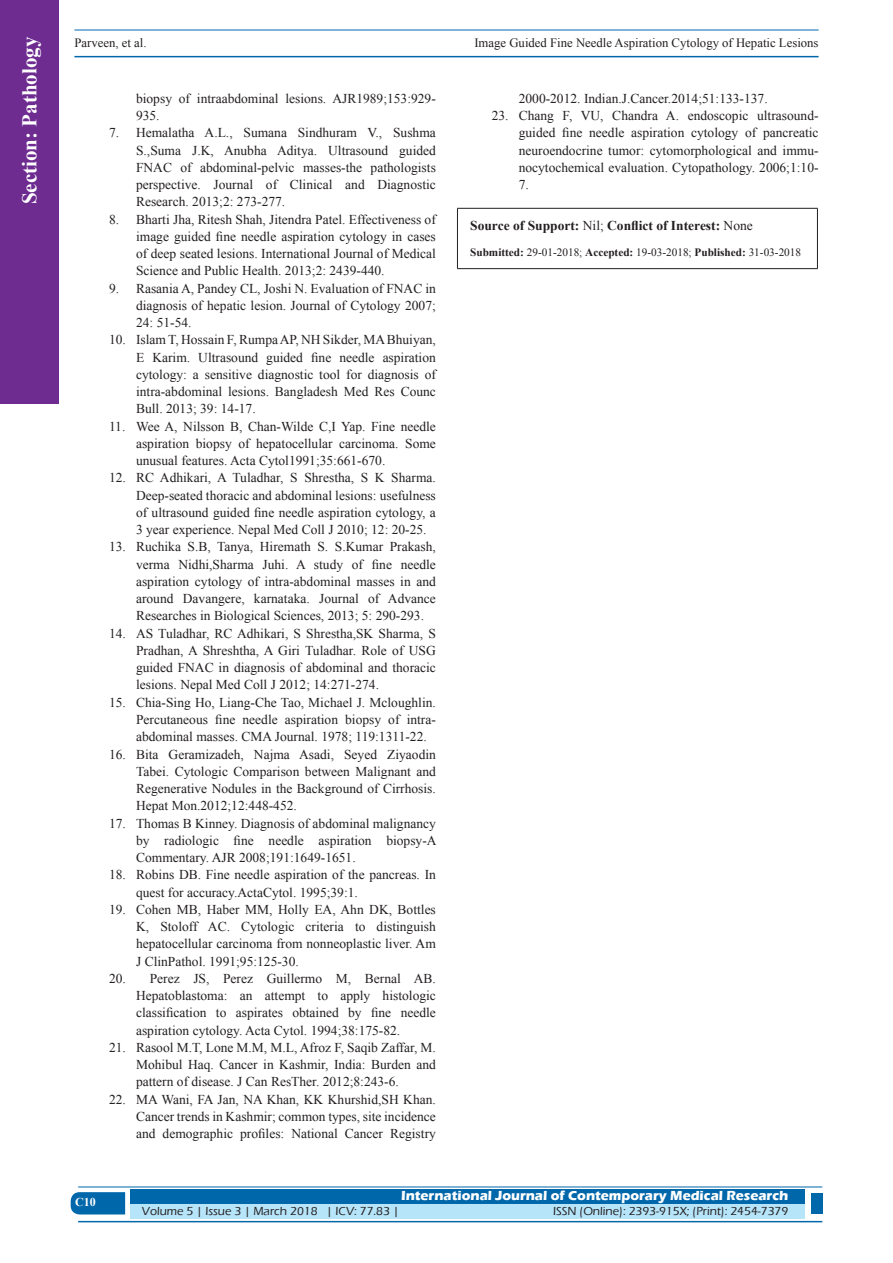
<style>
.page{position:relative;width:893px;height:1263px;background:#fff}
.page>*{position:absolute;margin:0;border:0;box-sizing:border-box;transform-origin:0 0}
.t1{font:700 21px "Times New Roman";color:#fff}
.t2{font:13.5px/17.2px "Times New Roman";color:#231f20;text-align:justify}
.t3{font:700 13.5px "Eras ITC";color:#fff}
.SOS_New{font:700 13.5px "Times New Roman";color:#231f20}
.t4{font:12.75px "Times New Roman";color:#231f20}
.t5{font:500 12px "Eras ITC";color:#231f20}
.t6{font:700 12px "Times New Roman";color:#fff}
.SOS_New-2{font:11.25px "Times New Roman";color:#231f20}
.s1{font-weight:400}
.s2{font-weight:700}
</style>
<div class="page">
<hr style="left:74px;top:30px;width:745px;height:1px;background:#0067aa">
<hr style="left:74px;top:56px;width:745px;height:1px;background:#0067aa">
<div style="left:0;top:0;width:59px;height:404px;background:#6e2c91"></div>
<svg style="left:71px;top:1192px;width:54px;height:22px"></svg>
<div style="left:130px;top:1189px;width:674px;height:15px;background:#0067aa"></div>
<div style="left:130px;top:1204px;width:674px;height:15px;background:#b6e4f9"></div>
<hr style="left:78px;top:1186px;width:744px;height:1px;background:#0067aa">
<hr style="left:78px;top:1221px;width:744px;height:1px;background:#0067aa">
<div style="left:811px;top:1193px;width:11px;height:21px;background:#0067aa"></div>
<hr style="left:457px;top:208px;width:361px;height:1px;background:#231f20">
<hr style="left:457px;top:209px;width:1px;height:59px;background:#231f20">
<hr style="left:817px;top:209px;width:1px;height:59px;background:#231f20">
<hr style="left:457px;top:268px;width:361px;height:1px;background:#231f20">
<h1 class="t1" style="left:15px;top:204px;width:169px;rotate:-90deg">Section: Pathology</h1>
<p class="t4" style="left:74px;top:35px;width:74px">Parveen, et al.</p>
<p class="t4" style="left:474px;top:35px;width:346px">Image Guided Fine Needle Aspiration Cytology of Hepatic Lesions</p>
<p class="t2" style="left:136px;top:90px;width:301px">biopsy of intraabdominal lesions. AJR1989;153:929-<br>935.</p>
<p class="t2" style="left:136px;top:124px;width:301px;text-indent:-27px">7. Hemalatha A.L., Sumana Sindhuram V., Sushma S.,Suma J.K, Anubha Aditya. Ultrasound guided FNAC of abdominal-pelvic masses-the pathologists perspective. Journal of Clinical and Diagnostic Research. 2013;2: 273-277.</p>
<p class="t2" style="left:136px;top:210px;width:301px;text-indent:-27px">8. Bharti Jha, Ritesh Shah, Jitendra Patel. Effectiveness of image guided fine needle aspiration cytology in cases of deep seated lesions. International Journal of Medical Science and Public Health. 2013;2: 2439-440.</p>
<p class="t2" style="left:136px;top:279px;width:301px;text-indent:-27px">9. Rasania A, Pandey CL, Joshi N. Evaluation of FNAC in diagnosis of hepatic lesion. Journal of Cytology 2007; 24: 51-54.</p>
<p class="t2" style="left:136px;top:331px;width:301px;text-indent:-27px">10. Islam T, Hossain F, Rumpa AP, NH Sikder, MA Bhuiyan, E Karim. Ultrasound guided fine needle aspiration cytology: a sensitive diagnostic tool for diagnosis of intra-abdominal lesions. Bangladesh Med Res Counc Bull. 2013; 39: 14-17.</p>
<p class="t2" style="left:136px;top:417px;width:301px;text-indent:-27px">11. Wee A, Nilsson B, Chan-Wilde C,I Yap. Fine needle aspiration biopsy of hepatocellular carcinoma. Some unusual features. Acta Cytol1991;35:661-670.</p>
<p class="t2" style="left:136px;top:469px;width:301px;text-indent:-27px">12. RC Adhikari, A Tuladhar, S Shrestha, S K Sharma.<br>Deep-seated thoracic and abdominal lesions: usefulness of ultrasound guided fine needle aspiration cytology, a 3 year experience. Nepal Med Coll J 2010; 12: 20-25.</p>
<p class="t2" style="left:136px;top:538px;width:301px;text-indent:-27px">13. Ruchika S.B, Tanya, Hiremath S. S.Kumar Prakash, verma Nidhi,Sharma Juhi. A study of fine needle aspiration cytology of intra-abdominal masses in and around Davangere, karnataka. Journal of Advance Researches in Biological Sciences, 2013; 5: 290-293.</p>
<p class="t2" style="left:136px;top:624px;width:301px;text-indent:-27px">14. AS Tuladhar, RC Adhikari, S Shrestha,SK Sharma, S Pradhan, A Shreshtha, A Giri Tuladhar. Role of USG guided FNAC in diagnosis of abdominal and thoracic lesions. Nepal Med Coll J 2012; 14:271-274.</p>
<p class="t2" style="left:136px;top:693px;width:301px;text-indent:-27px">15. Chia-Sing Ho, Liang-Che Tao, Michael J. Mcloughlin.<br>Percutaneous fine needle aspiration biopsy of intra&shy;abdominal masses. CMA Journal. 1978; 119:1311-22.</p>
<p class="t2" style="left:136px;top:745px;width:301px;text-indent:-27px">16. Bita Geramizadeh, Najma Asadi, Seyed Ziyaodin Tabei. Cytologic Comparison between Malignant and Regenerative Nodules in the Background of Cirrhosis.<br>Hepat Mon.2012;12:448-452.</p>
<p class="t2" style="left:136px;top:814px;width:302px;text-indent:-27px">17. Thomas B Kinney. Diagnosis of abdominal malignancy by radiologic fine needle aspiration biopsy-A Commentary. AJR 2008;191:1649-1651.</p>
<p class="t2" style="left:136px;top:866px;width:301px;text-indent:-27px">18. Robins DB. Fine needle aspiration of the pancreas. In quest for accuracy.ActaCytol. 1995;39:1.</p>
<p class="t2" style="left:136px;top:900px;width:301px;text-indent:-27px">19. Cohen MB, Haber MM, Holly EA, Ahn DK, Bottles K, Stoloff AC. Cytologic criteria to distinguish hepatocellular carcinoma from nonneoplastic liver. Am J ClinPathol. 1991;95:125-30.</p>
<p class="t2" style="left:136px;top:969px;width:301px;text-indent:-27px">20. Perez JS, Perez Guillermo M, Bernal AB.<br>Hepatoblastoma: an attempt to apply histologic classification to aspirates obtained by fine needle aspiration cytology. Acta Cytol. 1994;38:175-82.</p>
<p class="t2" style="left:136px;top:1038px;width:301px;text-indent:-27px">21. Rasool M.T, Lone M.M, M.L, Afroz F, Saqib Zaffar, M.<br>Mohibul Haq. Cancer in Kashmir, India: Burden and pattern of disease. J Can ResTher. 2012;8:243-6.</p>
<p class="t2" style="left:136px;top:1090px;width:301px;text-indent:-27px">22. MA Wani, FA Jan, NA Khan, KK Khurshid,SH Khan.<br>Cancer trends in Kashmir; common types, site incidence and demographic profiles: National Cancer Registry</p>
<p class="t2" style="left:519px;top:90px;width:250px">2000-2012. Indian.J.Cancer.2014;51:133-137.</p>
<p class="t2" style="left:519px;top:107px;width:301px;text-indent:-27px">23. Chang F, VU, Chandra A. endoscopic ultrasound&shy;guided fine needle aspiration cytology of pancreatic neuroendocrine tumor: cytomorphological and immu&shy;nocytochemical evaluation. Cytopathology. 2006;1:10- 7.</p>
<p class="SOS_New" style="left:470px;top:217px;width:284px">Source of Support: <span class="s1">Nil;</span> Conflict of Interest: <span class="s1">None</span></p>
<p class="SOS_New-2" style="left:470px;top:245px;width:332px"><span class="s2">Submitted:</span> 29-01-2018; <span class="s2">Accepted:</span> 19-03-2018; <span class="s2">Published:</span> 31-03-2018</p>
<p class="t6" style="left:75px;top:1194px;width:22px">C10</p>
<p class="t3" style="left:401px;top:1188px;width:389px">International Journal of Contemporary Medical Research</p>
<p class="t5" style="left:142px;top:1204px;width:259px">Volume 5 | Issue 3 | March 2018 | ICV: 77.83 |</p>
<p class="t5" style="left:553px;top:1204px;width:237px">ISSN (Online): 2393-915X; (Print): 2454-7379</p>
</div>
